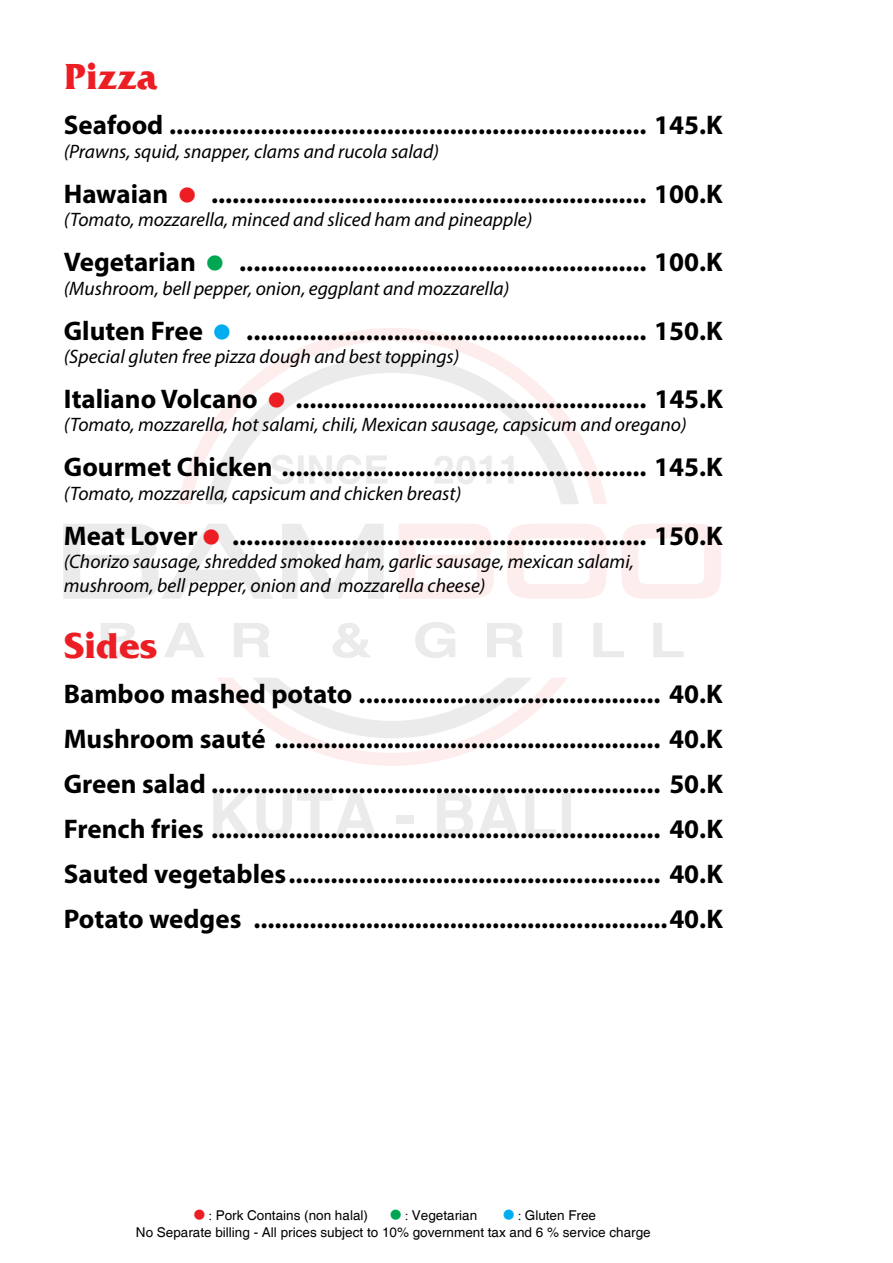
<style>
.page{position:relative;width:893px;height:1263px;background:#fff}
.page>*{position:absolute;margin:0;border:0;box-sizing:border-box;transform-origin:0 0}
.t1{font:700 36px "Friz Qua";color:#ed1d24}
.t2{font:700 27px/45px "Myriad Pro";color:#000;text-align:justify}
.t3{font:italic 19.5px/23.4px "Myriad Pro";color:#000}
.t4{font:13.5px/16.2px "Helvetica";color:#000}
</style>
<div class="page">
<svg style="left:178px;top:328px;width:429px;height:438px"></svg>
<svg style="left:101px;top:622px;width:583px;height:36px"></svg>
<svg style="left:398px;top:524px;width:323px;height:75px"></svg>
<svg style="left:213px;top:793px;width:163px;height:45px"></svg>
<div style="left:396px;top:816px;width:17px;height:8px;background:#ebebeb"></div>
<svg style="left:437px;top:793px;width:82px;height:44px"></svg>
<svg style="left:525px;top:793px;width:31px;height:44px"></svg>
<svg style="left:562px;top:793px;width:9px;height:44px"></svg>
<svg style="left:271px;top:455px;width:116px;height:29px"></svg>
<svg style="left:434px;top:456px;width:58px;height:28px"></svg>
<svg style="left:501px;top:456px;width:13px;height:28px"></svg>
<svg style="left:214px;top:328px;width:16px;height:11px"></svg>
<svg style="left:269px;top:392px;width:15px;height:15px"></svg>
<svg style="left:63px;top:524px;width:321px;height:75px"></svg>
<h1 class="t1" style="left:64px;top:55px;width:95px">Pizza</h1>
<p class="t2" style="left:64px;top:102px;width:661px">Seafood .................................................................... 145.K</p>
<p class="t3" style="left:64px;top:139px;width:377px">(Prawns, squid, snapper, clams and rucola salad)</p>
<p class="t2" style="left:64px;top:170px;width:106px">Hawaian</p>
<p class="t2" style="left:211px;top:170px;width:513px">.............................................................. 100.K</p>
<p class="t3" style="left:64px;top:208px;width:470px">(Tomato, mozzarella, minced and sliced ham and pineapple)</p>
<p class="t2" style="left:64px;top:239px;width:134px">Vegetarian</p>
<p class="t2" style="left:239px;top:239px;width:485px">.......................................................... 100.K</p>
<p class="t3" style="left:64px;top:276px;width:447px">(Mushroom, bell pepper, onion, eggplant and mozzarella)</p>
<p class="t2" style="left:64px;top:307px;width:141px">Gluten Free</p>
<p class="t2" style="left:246px;top:307px;width:478px">......................................................... 150.K</p>
<p class="t3" style="left:64px;top:344px;width:397px">(Special gluten free pizza dough and best toppings)</p>
<p class="t2" style="left:64px;top:376px;width:195px">Italiano Volcano</p>
<p class="t2" style="left:295px;top:376px;width:429px">.................................................. 145.K</p>
<p class="t3" style="left:64px;top:413px;width:624px">(Tomato, mozzarella, hot salami, chili, Mexican sausage, capsicum and oregano)</p>
<p class="t2" style="left:64px;top:444px;width:661px">Gourmet Chicken .................................................... 145.K</p>
<p class="t3" style="left:64px;top:481px;width:399px">(Tomato, mozzarella, capsicum and chicken breast)</p>
<p class="t2" style="left:64px;top:512px;width:135px">Meat Lover</p>
<p class="t2" style="left:232px;top:512px;width:492px">........................................................... 150.K</p>
<p class="t3" style="left:64px;top:550px;width:572px">(Chorizo sausage, shredded smoked ham, garlic sausage, mexican salami, mushroom, bell pepper, onion and mozzarella cheese)</p>
<h1 class="t1" style="left:64px;top:624px;width:95px">Sides</h1>
<p class="t2" style="left:64px;top:671px;width:661px">Bamboo mashed potato ........................................... 40.K Mushroom sauté ....................................................... 40.K Green salad ................................................................ 50.K French fries ................................................................ 40.K Sauted vegetables..................................................... 40.K Potato wedges ...........................................................40.K</p>
<p class="t4" style="left:136px;top:1208px;width:516px;text-indent:389px">Gluten Free<br>No Separate billing - All prices subject to 10% government tax and 6 % service charge</p>
<p class="t4" style="left:216px;top:1208px;width:154px">Pork Contains (non halal)</p>
<p class="t4" style="left:412px;top:1208px;width:67px">Vegetarian</p>
</div>
